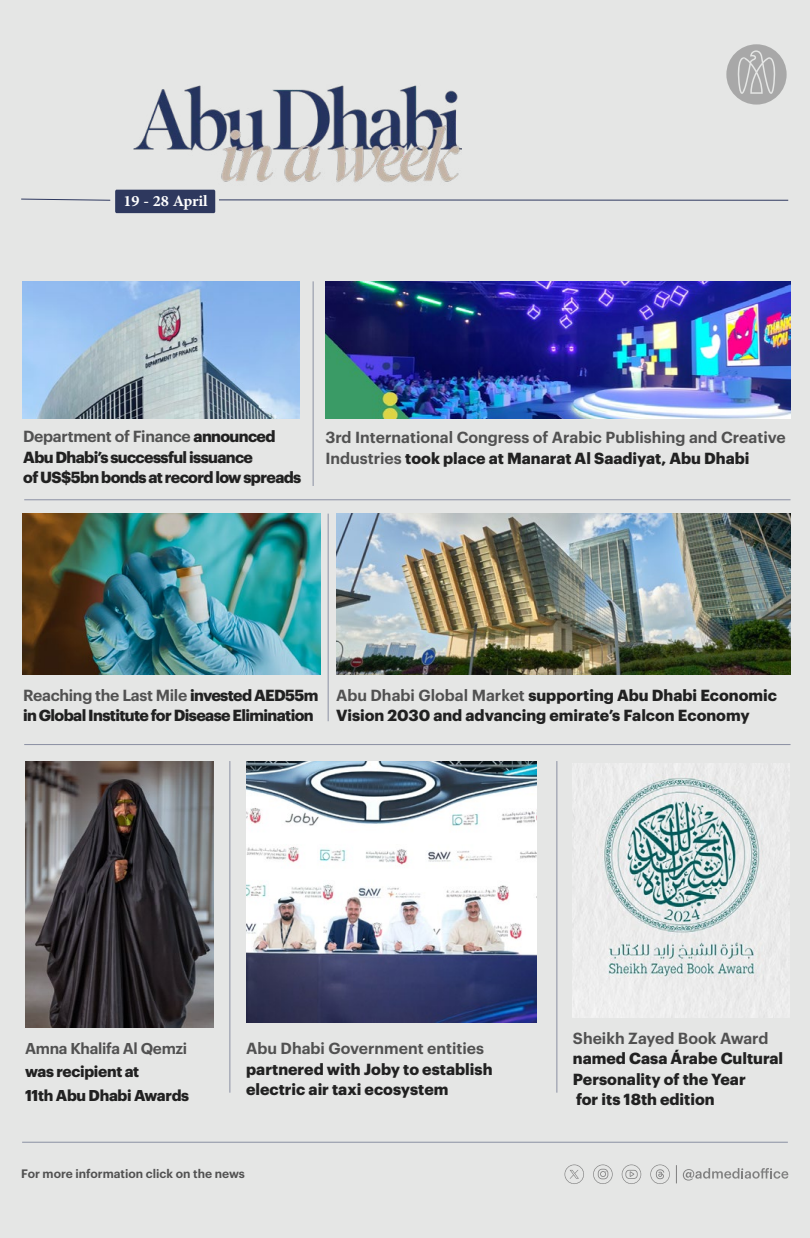
<style>
.page{position:relative;width:810px;height:1238px;background:#e5e6e5}
.page>*{position:absolute;margin:0;border:0;box-sizing:border-box;transform-origin:0 0}
.t1{font:700 22.2px "Adobe Arabic";letter-spacing:-.01em;color:#fff}
.t2{font:700 15.75px/20.2px "Graphik";color:#212121}
.t3{font:700 15.75px/20.2px "Graphik";letter-spacing:-.04em;color:#212121}
.t4{font:600 15.75px/20.2px "Graphik";color:#515151}
.t5{font:700 15.38px/23.2px "Graphik";letter-spacing:-.02em;color:#212121}
.t6{font:600 15.38px "Graphik";letter-spacing:-.02em;color:#515151}
.t7{font:600 12px "Graphik";color:#515151}
.s1{font-weight:600;color:#515151}
.s2{font-weight:700;color:#212121}
</style>
<div class="page">
<svg style="left:726px;top:44px;width:61px;height:61px"></svg>
<div style="left:115px;top:190px;width:100px;height:23px;background:#2e385e;border-radius:2px"></div>
<svg style="left:219px;top:199px;width:570px;height:2px"></svg>
<img style="left:134px;top:85px;width:328px;height:98px">
<svg style="left:21px;top:198px;width:90px;height:3px"></svg>
<hr style="left:24px;top:499px;width:767px;height:1px;background:#2e385f">
<hr style="left:24px;top:744px;width:767px;height:1px;background:#2e385f">
<hr style="left:313px;top:281px;width:1px;height:205px;background:#2e385f">
<hr style="left:328px;top:513px;width:1px;height:208px;background:#2e385f">
<img style="left:325px;top:281px;width:466px;height:138px">
<img style="left:336px;top:513px;width:455px;height:161px">
<img style="left:22px;top:281px;width:278px;height:138px">
<img style="left:22px;top:513px;width:298px;height:161px">
<img style="left:573px;top:763px;width:217px;height:254px">
<img style="left:25px;top:761px;width:189px;height:266px">
<hr style="left:556px;top:761px;width:1px;height:331px;background:#2e385f">
<hr style="left:230px;top:761px;width:1px;height:331px;background:#2e385f">
<img style="left:246px;top:761px;width:290px;height:261px">
<hr style="left:22px;top:1141px;width:766px;height:1px;background:#2e385f">
<svg style="left:622px;top:1164px;width:19px;height:20px"></svg>
<svg style="left:683px;top:1168px;width:105px;height:12px"></svg>
<svg style="left:650px;top:1164px;width:20px;height:20px"></svg>
<svg style="left:565px;top:1164px;width:19px;height:20px"></svg>
<svg style="left:593px;top:1164px;width:20px;height:20px"></svg>
<svg style="left:676px;top:1165px;width:1px;height:18px"></svg>
<h1 class="t1" style="left:124px;top:185px;width:86px">19 28- April</h1>
<p class="t3" style="left:23px;top:425px;width:280px"><span class="s1">Department of Finance</span> announced<br>Abu Dhabi s’ successful issuance<br>of US$5bn bonds at record low spreads</p>
<p class="t4" style="left:325px;top:426px;width:462px">3rd International Congress of Arabic Publishing and Creative<br>Industries <span class="s2">took place at Manarat Al Saadiyat, Abu Dhabi</span></p>
<p class="t3" style="left:23px;top:683px;width:297px"><span class="s1">Reaching the Last Mile</span> invested AED55m in Global Institute for Disease Elimination</p>
<p class="t2" style="left:336px;top:683px;width:442px"><span class="s1">Abu Dhabi Global Market</span> supporting Abu Dhabi Economic<br>Vision 2030 and advancing emirate s’ Falcon Economy</p>
<p class="t6" style="left:25px;top:1036px;width:164px">Amna Khalifa Al Qemzi</p>
<p class="t5" style="left:25px;top:1058px;width:166px">was recipient at<br>11th Abu Dhabi Awards</p>
<p class="t4" style="left:246px;top:1037px;width:239px">Abu Dhabi Government entities</p>
<p class="t2" style="left:246px;top:1057px;width:248px">partnered with Joby to establish electric air taxi ecosystem</p>
<p class="t7" style="left:21px;top:1164px;width:225px">For more information click on the news</p>
<p class="t4" style="left:573px;top:1027px;width:197px">Sheikh Zayed Book Award</p>
<p class="t2" style="left:573px;top:1047px;width:212px">named Casa Árabe Cultural<br>Personality of the Year<br>for its 18th edition</p>
</div>
